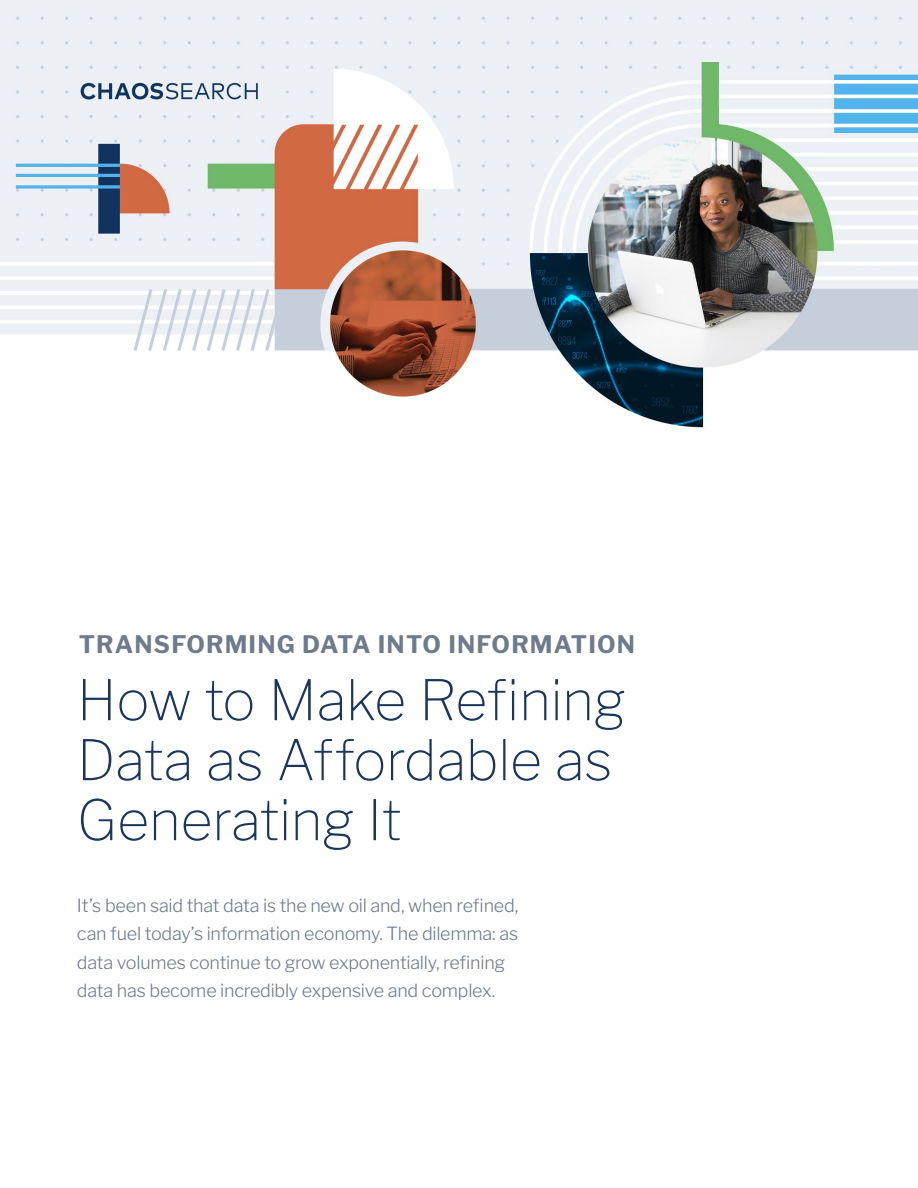
<style>
.page{position:relative;width:918px;height:1188px;background:#fff}
.page>*{position:absolute;margin:0;border:0;box-sizing:border-box;transform-origin:0 0}
.t1{font:100 55.5px/60px "Libre Franklin";letter-spacing:-.01em;color:#1b365d}
.t2{font:700 24px "Libre Franklin";letter-spacing:.05em;color:#6e7b8c}
.t3{font:300 18px/28.5px "Libre Franklin";letter-spacing:-.015em;color:#6e7b8c}
</style>
<div class="page">
<img style="left:0;top:0;width:918px;height:428px">
<h2 class="t2" style="left:79px;top:630px;width:558px">TRANSFORMING DATA INTO INFORMATION</h2>
<h1 class="t1" style="left:77px;top:670px;width:551px">How to Make Refining<br>Data as Affordable as<br>Generating It</h1>
<p class="t3" style="left:77px;top:891px;width:443px">It’s been said that data is the new oil and, when refined, can fuel today’s information economy. The dilemma: as data volumes continue to grow exponentially, refining data has become incredibly expensive and complex.</p>
</div>
